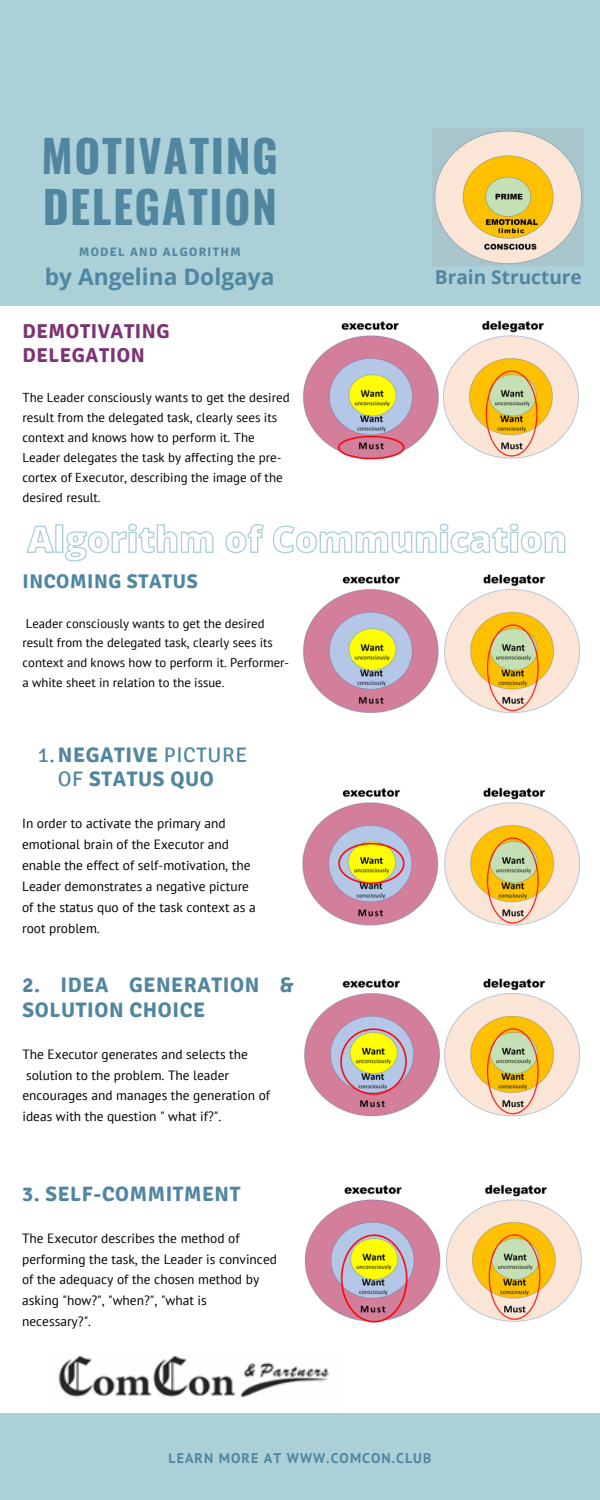
<style>
.page{position:relative;width:600px;height:1500px;background:#acd0d7}
.page>*{position:absolute;margin:0;border:0;box-sizing:border-box;transform-origin:0 0}
.t1{font:700 44.4px/50.8px "Oswald";letter-spacing:.035em;color:#5186a0}
.t2{font:700 22.8px "Open Sans";color:#5186a0}
.t3{font:700 21px/24.4px "Signika";letter-spacing:.03em;color:#5186a0}
.t4{font:700 20.8px "Signika";letter-spacing:.03em;color:#5186a0}
.t5{font:700 20.1px/23.3px "Signika";letter-spacing:.03em;color:#7d3374}
.t6{font:700 19.8px "Signika";letter-spacing:.03em;color:#5186a0}
.t7{font:700 19.1px "Open Sans";color:#5186a0}
.t8{font:700 14px "PT Sans";letter-spacing:.075em;color:#5186a0}
.t9{font:13.4px/20.8px "PT Sans";color:#000}
.t10{font:13px/20.1px "PT Sans";color:#000}
.t11{font:12.7px/19.7px "PT Sans";color:#000}
.t12{font:700 12.3px "Signika";letter-spacing:.11em;color:#5186a0}
.s1{font-weight:400}
</style>
<div class="page">
<div style="left:0;top:306px;width:600px;height:1107px;background:#fff"></div>
<img style="left:302px;top:320px;width:277px;height:140px">
<img style="left:302px;top:574px;width:278px;height:140px">
<img style="left:302px;top:787px;width:278px;height:139px">
<img style="left:304px;top:978px;width:276px;height:139px">
<img style="left:304px;top:1184px;width:278px;height:139px">
<img style="left:58px;top:1355px;width:272px;height:43px">
<svg style="left:26px;top:523px;width:540px;height:39px"></svg>
<img style="left:433px;top:128px;width:150px;height:137px">
<h1 class="t1" style="left:42px;top:129px;width:238px">MOTIVATING<br>DELEGATION</h1>
<p class="t12" style="left:79px;top:244px;width:163px">MODEL AND ALGORITHM</p>
<h2 class="t2" style="left:45px;top:261px;width:231px">by Angelina Dolgaya</h2>
<h3 class="t7" style="left:435px;top:263px;width:148px">Brain Structure</h3>
<h3 class="t5" style="left:22px;top:320px;width:149px">DEMOTIVATING<br>DELEGATION</h3>
<p class="t10" style="left:22px;top:387px;width:269px">The Leader consciously wants to get the desired result from the delegated task, clearly sees its context and knows how to perform it. The Leader delegates the task by affecting the pre&shy;cortex of Executor, describing the image of the desired result.</p>
<h3 class="t6" style="left:22px;top:570px;width:177px">INCOMING STATUS</h3>
<p class="t11" style="left:22px;top:613px;width:268px">Leader consciously wants to get the desired result from the delegated task, clearly sees its context and knows how to perform it. Performer&shy;a white sheet in relation to the issue.</p>
<h3 class="t3" style="left:58px;top:743px;width:191px;text-indent:-20px"><span class="s1">1.</span>NEGATIVE <span class="s1">PICTURE<br>OF</span> STATUS QUO</h3>
<p class="t9" style="left:22px;top:812px;width:235px;line-height:21.1px">In order to activate the primary and emotional brain of the Executor and enable the effect of self-motivation, the Leader demonstrates a negative picture of the status quo of the task context as a root problem.</p>
<h3 class="t3" style="left:22px;top:974px;width:273px;line-height:24.1px">2. IDEA GENERATION &amp;<br>SOLUTION CHOICE</h3>
<p class="t9" style="left:22px;top:1044px;width:249px">The Executor generates and selects the solution to the problem. The leader encourages and manages the generation of ideas with the question " what if?".</p>
<h3 class="t4" style="left:22px;top:1182px;width:220px">3. SELF-COMMITMENT</h3>
<p class="t9" style="left:22px;top:1227px;width:256px">The Executor describes the method of performing the task, the Leader is convinced of the adequacy of the chosen method by asking "how?", "when?", "what is necessary?".</p>
<p class="t8" style="left:169px;top:1448px;width:264px">LEARN MORE AT WWW.COMCON.CLUB</p>
</div>
